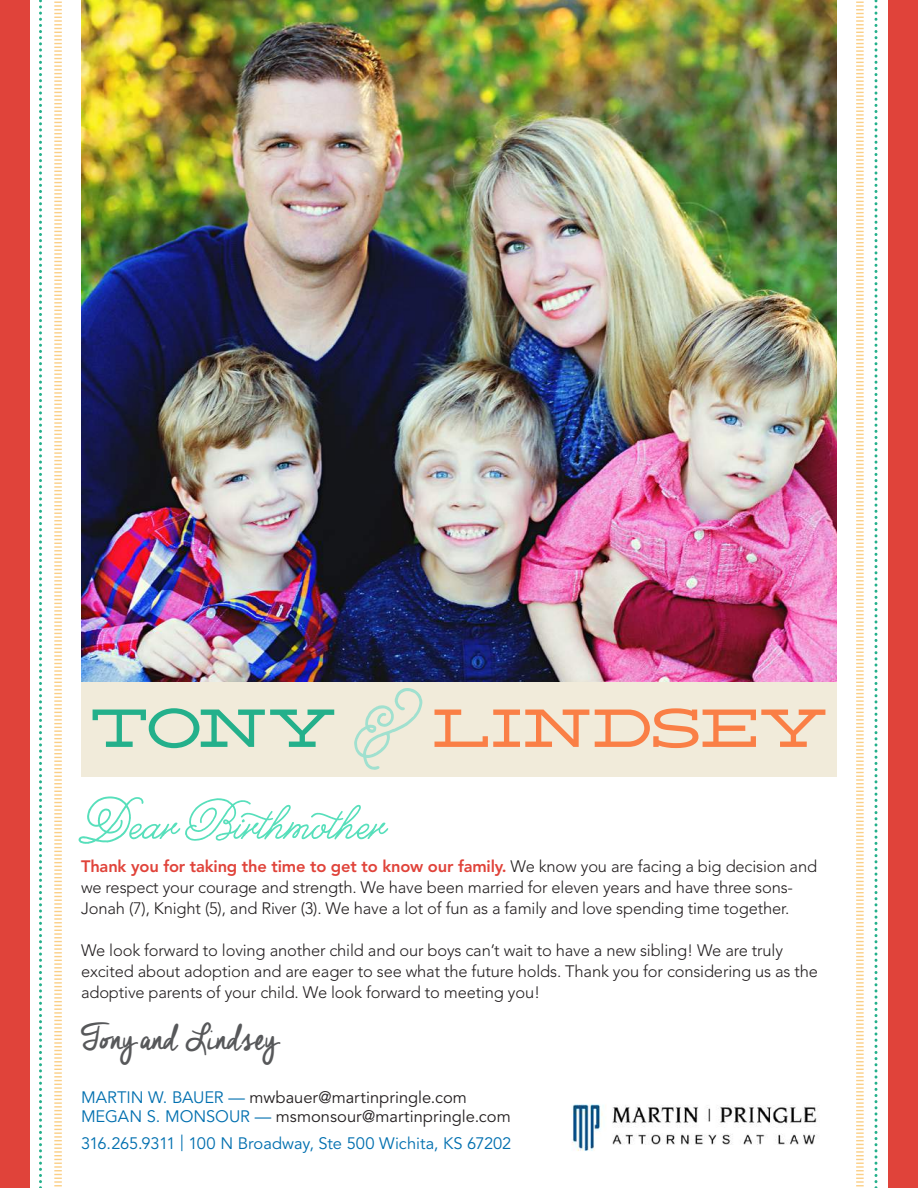
<style>
.page{position:relative;width:918px;height:1188px;background:#fff}
.page>*{position:absolute;margin:0;border:0;box-sizing:border-box;transform-origin:0 0}
.t1{font:54px "Melany Lane";color:#57dfbb}
.t2{font:51px "Deming EP";color:#fa7f46}
.t3{font:36px "Cheddar Jack";letter-spacing:-.03em;color:#57585a}
.t4{font:300 16.5px/21px "Avenir LT Std";letter-spacing:-.01em;color:#231f20}
.t5{font:16.5px/19.5px "Avenir LT Std";color:#231f20}
.t6{font:16.5px "Avenir LT Std";letter-spacing:-.005em;color:#006faf}
.s1{color:#24b08b}
.s2{font-family:"Melany Lane";font-size:90px;color:#a0e0cf}
.s3{font-weight:800;color:#e0433a}
.s4{color:#006faf}
</style>
<div class="page">
<img style="left:81px;top:0;width:756px;height:682px">
<div style="left:81px;top:682px;width:756px;height:94px;background:#f1ebda"></div>
<svg style="left:856px;top:1px;width:8px;height:1186px"></svg>
<svg style="left:874px;top:0;width:4px;height:1188px"></svg>
<svg style="left:54px;top:1px;width:8px;height:1186px"></svg>
<svg style="left:39px;top:0;width:3px;height:1188px"></svg>
<div style="left:0;top:0;width:30px;height:1188px;background:#e0433a"></div>
<div style="left:888px;top:0;width:30px;height:1188px;background:#e0433a"></div>
<img style="left:572px;top:1104px;width:245px;height:47px">
<h2 class="t2" style="left:90px;top:699px;width:740px"><span class="s1">TONY</span><span class="s2">&amp;</span> LINDSEY</h2>
<h1 class="t1" style="left:81px;top:788px;width:304px">Dear Birthmother</h1>
<p class="t4" style="left:81px;top:856px;width:738px"><span class="s3">Thank you for taking the time to get to know our family.</span> We know you are facing a big decision and we respect your courage and strength. We have been married for eleven years and have three sons-<br>Jonah (7), Knight (5), and River (3). We have a lot of fun as a family and love spending time together.</p>
<p class="t4" style="left:81px;top:940px;width:739px">We look forward to loving another child and our boys can’t wait to have a new sibling! We are truly excited about adoption and are eager to see what the future holds. Thank you for considering us as the adoptive parents of your child. We look forward to meeting you!</p>
<h3 class="t3" style="left:81px;top:1020px;width:197px">Tony and Lindsey</h3>
<p class="t5" style="left:81px;top:1088px;width:431px"><span class="s4">MARTIN W. BAUER —</span> mwbauer@martinpringle.com<br><span class="s4">MEGAN S. MONSOUR —</span> msmonsour@martinpringle.com</p>
<p class="t6" style="left:81px;top:1134px;width:432px">316.265.9311 | 100 N Broadway, Ste 500 Wichita, KS 67202</p>
</div>
